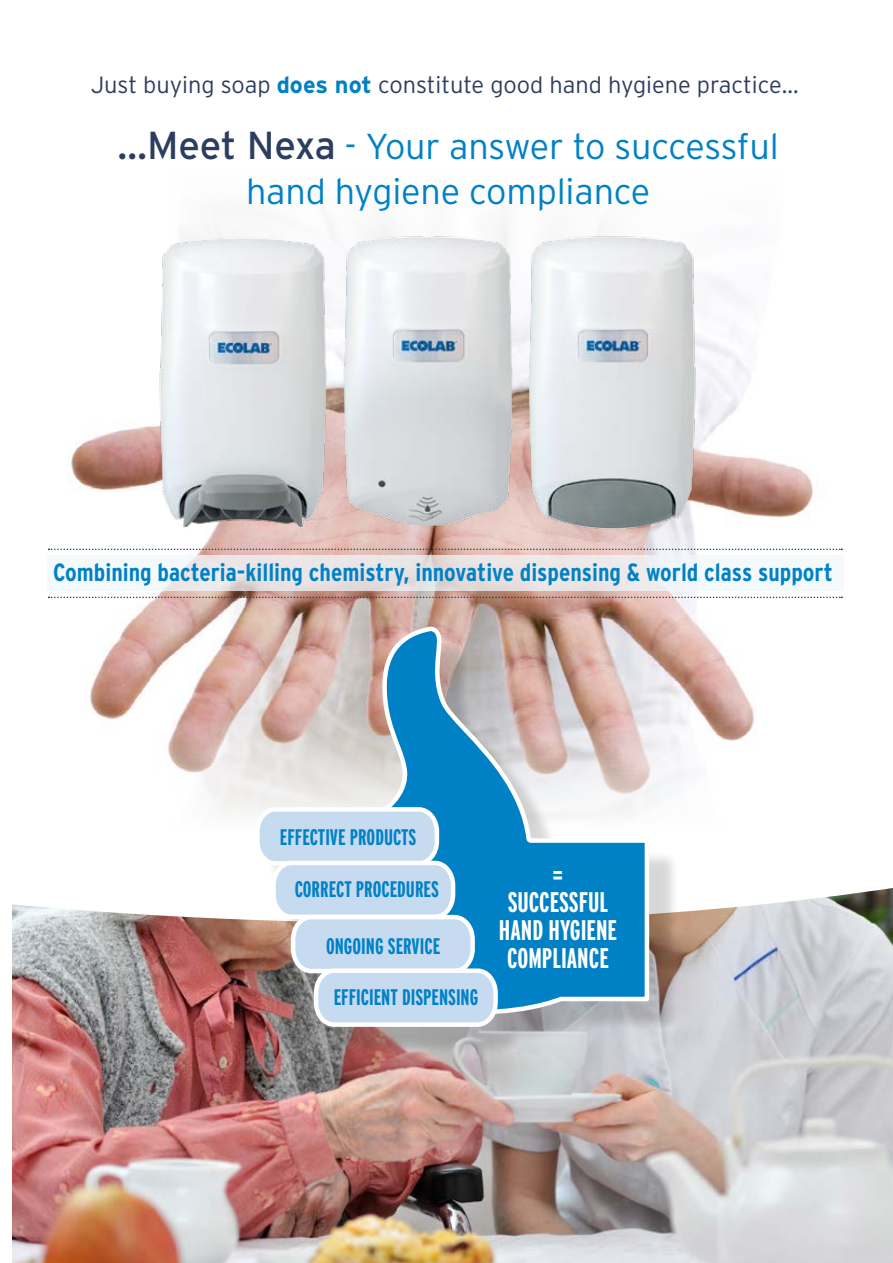
<style>
.page{position:relative;width:893px;height:1263px;background:#fff}
.page>*{position:absolute;margin:0;border:0;box-sizing:border-box;transform-origin:0 0}
.t1{font:300 36px/45px "Interstate";letter-spacing:-.005em;color:#0081c6;text-align:center}
.t2{font:700 extra-condensed 28.35px/27.6px "Interstate";color:#fff;text-align:center}
.t3{font:700 condensed 24.9px "Interstate";color:#0081c6}
.t4{font:300 23.55px "Interstate";color:#2d3d5e}
.t5{font:700 extra-condensed 22.5px "Interstate";color:#0081c6}
.s1{font-weight:700;color:#0081c6}
.s2{font-weight:400;font-size:39px;color:#2d3d5e}
</style>
<div class="page">
<img style="left:13px;top:1061px;width:880px;height:202px">
<img style="left:12px;top:888px;width:881px;height:173px">
<img style="left:48px;top:223px;width:795px;height:590px">
<svg style="left:47px;top:555px;width:797px;height:36px"></svg>
<svg style="left:49px;top:549px;width:793px;height:1px"></svg>
<svg style="left:49px;top:597px;width:793px;height:1px"></svg>
<div style="left:267px;top:639px;width:412px;height:418px;background:#000;opacity:.16"></div>
<svg style="left:380px;top:623px;width:271px;height:393px"></svg>
<svg style="left:253px;top:805px;width:247px;height:224px"></svg>
<img style="left:117px;top:227px;width:623px;height:311px">
<p class="t4" style="left:91px;top:71px;width:710px">Just buying soap <span class="s1">does not</span> constitute good hand hygiene practice…</p>
<h1 class="t1" style="left:118px;top:124px;width:663px"><span class="s2">…Meet Nexa</span> - Your answer to successful hand hygiene compliance</h1>
<p class="t3" style="left:53px;top:559px;width:781px">Combining bacteria-killing chemistry, innovative dispensing &amp; world class support</p>
<p class="t5" style="left:280px;top:825px;width:138px">EFFECTIVE PRODUCTS</p>
<p class="t5" style="left:295px;top:877px;width:146px">CORRECT PROCEDURES</p>
<p class="t5" style="left:326px;top:934px;width:116px">ONGOING SERVICE</p>
<p class="t5" style="left:334px;top:985px;width:146px">EFFICIENT DISPENSING</p>
<p class="t2" style="left:552px;top:861px;width:13px">=</p>
<p class="t2" style="left:499px;top:888px;width:120px">SUCCESSFUL<br>HAND HYGIENE<br>COMPLIANCE</p>
</div>
